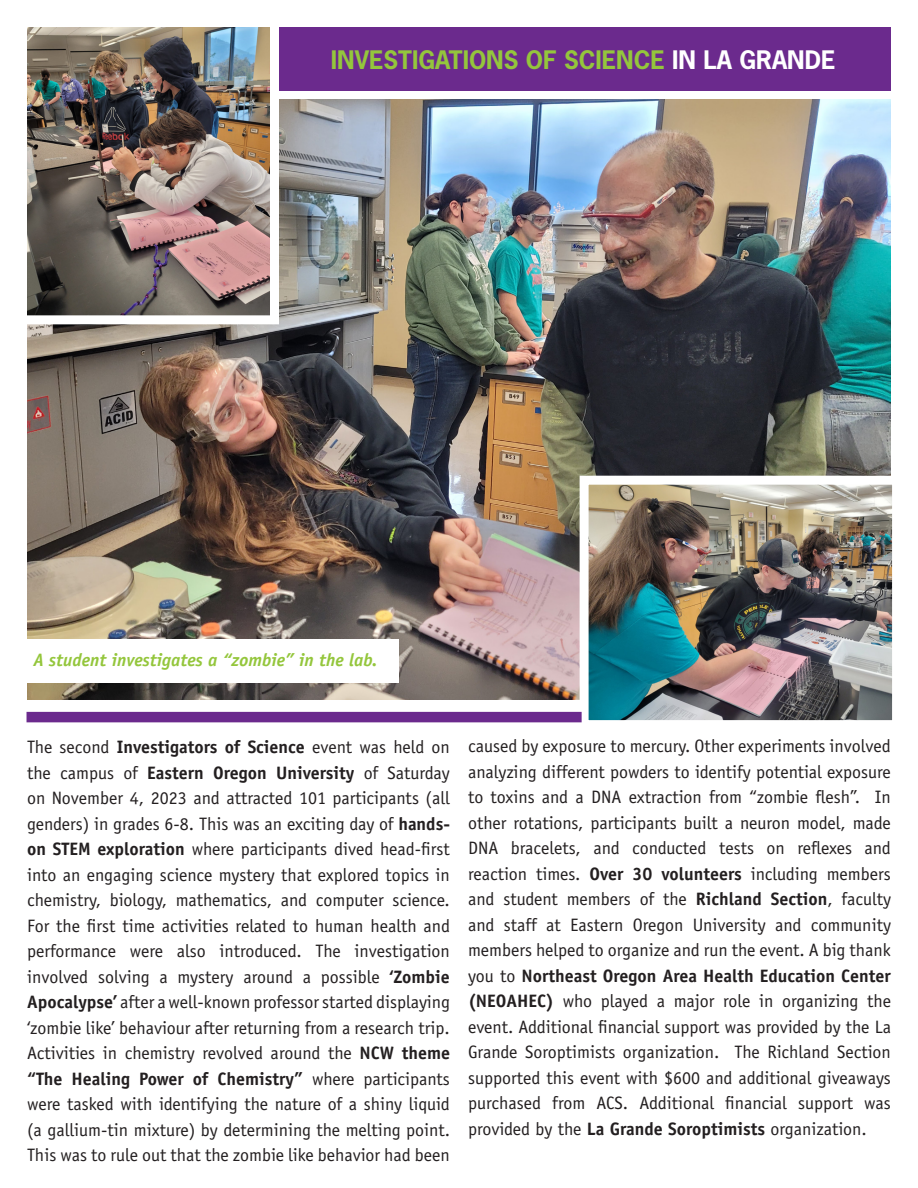
<style>
.page{position:relative;width:918px;height:1188px;background:#fff}
.page>*{position:absolute;margin:0;border:0;box-sizing:border-box;transform-origin:0 0}
.Normal__Web{font:700 24px "News Gothic";color:#94c63c}
.t1{font:18px/25.5px "Officina Sans";color:#231f20;text-align:justify}
.t2{font:italic 700 18px "Officina Sans";color:#94c63c}
.s1{color:#fff}
.s2{font-weight:700}
</style>
<div class="page">
<div style="left:275px;top:27px;width:616px;height:64px;background:#6b2a8d"></div>
<img style="left:27px;top:99px;width:864px;height:601px">
<img style="left:27px;top:27px;width:257px;height:302px">
<img style="left:575px;top:471px;width:318px;height:252px">
<div style="left:27px;top:712px;width:555px;height:10px;background:#6b2a8d"></div>
<div style="left:0;top:639px;width:399px;height:44px;background:#fff"></div>
<p class="Normal__Web" style="left:331px;top:44px;width:506px">INVESTIGATIONS OF SCIENCE <span class="s1">IN LA GRANDE</span></p>
<p class="t2" style="left:33px;top:649px;width:346px">A student investigates a “zombie” in the lab.</p>
<p class="t1" style="left:27px;top:734px;width:425px">The second <span class="s2">Investigators of Science</span> event was held on the campus of <span class="s2">Eastern Oregon University</span> of Saturday on November 4, 2023 and attracted 101 participants (all genders) in grades 6-8. This was an exciting day of <span class="s2">hands&shy;on STEM exploration</span> where participants dived head-first into an engaging science mystery that explored topics in chemistry, biology, mathematics, and computer science.<br>For the first time activities related to human health and performance were also introduced. The investigation involved solving a mystery around a possible <span class="s2">‘Zombie Apocalypse’</span> after a well-known professor started displaying ‘zombie like’ behaviour after returning from a research trip.<br>Activities in chemistry revolved around the <span class="s2">NCW theme “The Healing Power of Chemistry”</span> where participants were tasked with identifying the nature of a shiny liquid (a gallium-tin mixture) by determining the melting point.<br>This was to rule out that the zombie like behavior had been</p>
<p class="t1" style="left:468px;top:734px;width:425px">caused by exposure to mercury. Other experiments involved analyzing different powders to identify potential exposure to toxins and a DNA extraction from “zombie flesh”. In other rotations, participants built a neuron model, made DNA bracelets, and conducted tests on reflexes and reaction times. <span class="s2">Over 30 volunteers</span> including members and student members of the <span class="s2">Richland Section</span>, faculty and staff at Eastern Oregon University and community members helped to organize and run the event. A big thank you to <span class="s2">Northeast Oregon Area Health Education Center (NEOAHEC)</span> who played a major role in organizing the event. Additional financial support was provided by the La Grande Soroptimists organization. The Richland Section supported this event with $600 and additional giveaways purchased from ACS. Additional financial support was provided by the <span class="s2">La Grande Soroptimists</span> organization.</p>
</div>
